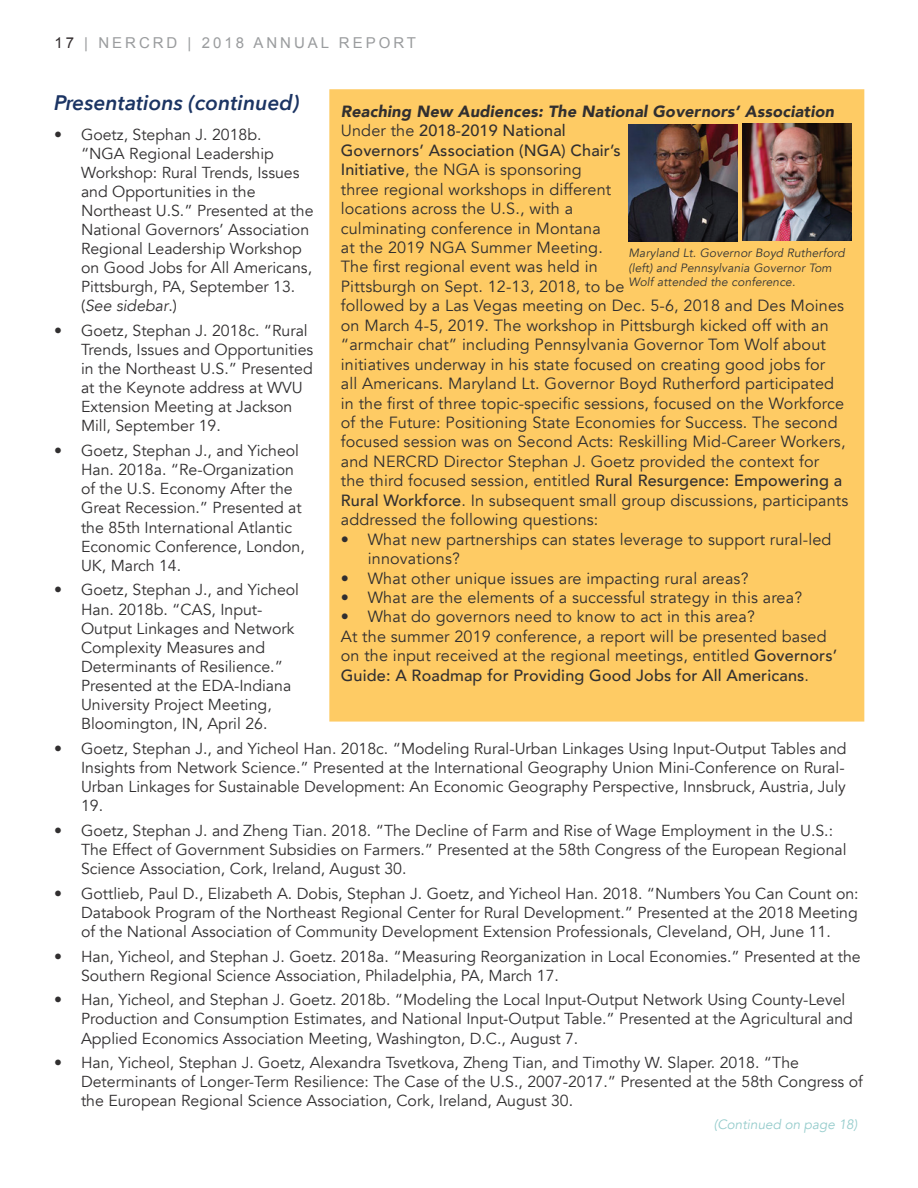
<style>
.page{position:relative;width:918px;height:1188px;background:#fff}
.page>*{position:absolute;margin:0;border:0;box-sizing:border-box;transform-origin:0 0}
.Smaller_headlines_or{font:italic 600 21px "Avenir Next";color:#1b3463}
.t1{font:16.2px/19.5px "Avenir";letter-spacing:.01em;color:#312f30}
.t2{font:italic 900 16.2px "Avenir";letter-spacing:.01em;color:#312f30}
.t3{font:15.9px/19px "Avenir";color:#312f30}
.t4{font:15px "Arial";letter-spacing:.2em;color:#9a9c9e}
.project_update_headi{font:italic 13.5px "Avenir";color:#96cccc}
.fine_print{font:italic 12px/14.4px "Avenir";letter-spacing:.01em;color:#353534}
.s1{color:#322c2e}
.s2{font-weight:500}
.s3{font-style:italic}
</style>
<div class="page">
<div style="left:330px;top:90px;width:534px;height:631px;background:#fecb64"></div>
<div style="left:329px;top:89px;width:535px;height:633px;border:2px solid #fecb64"></div>
<img style="left:629px;top:124px;width:109px;height:117px">
<img style="left:742px;top:123px;width:110px;height:117px">
<p class="t4" style="left:54px;top:33px;width:363px"><span class="s1">17</span> | NERCRD | 2018 ANNUAL REPORT</p>
<p class="Smaller_headlines_or" style="left:54px;top:85px;width:247px">Presentations (continued)</p>
<p class="t2" style="left:341px;top:98px;width:495px">Reaching New Audiences: The National Governors’ Association</p>
<p class="t1" style="left:341px;top:121px;width:509px">Under the <span class="s2">2018-2019 National<br>Governors’ Association (NGA) Chair’s<br>Initiative</span>, the NGA is sponsoring<br>three regional workshops in different<br>locations across the U.S., with a<br>culminating conference in Montana<br>at the 2019 NGA Summer Meeting.<br>The first regional event was held in<br>Pittsburgh on Sept. 12-13, 2018, to be<br>followed by a Las Vegas meeting on Dec. 5-6, 2018 and Des Moines on March 4-5, 2019. The workshop in Pittsburgh kicked off with an “armchair chat” including Pennsylvania Governor Tom Wolf about initiatives underway in his state focused on creating good jobs for<br>all Americans. Maryland Lt. Governor Boyd Rutherford participated in the first of three topic-specific sessions, focused on the Workforce of the Future: Positioning State Economies for Success. The second focused session was on Second Acts: Reskilling Mid-Career Workers, and NERCRD Director Stephan J. Goetz provided the context for<br>the third focused session, entitled <span class="s2">Rural Resurgence: Empowering a Rural Workforce</span>. In subsequent small group discussions, participants addressed the following questions:</p>
<p class="t1" style="left:368px;top:530px;width:465px;text-indent:-27px">• What new partnerships can states leverage to support rural-led innovations?</p>
<p class="t1" style="left:341px;top:568px;width:409px">• What other unique issues are impacting rural areas?</p>
<p class="t1" style="left:341px;top:588px;width:463px">• What are the elements of a successful strategy in this area?</p>
<p class="t1" style="left:341px;top:607px;width:416px">• What do governors need to know to act in this area?</p>
<p class="t1" style="left:341px;top:627px;width:498px">At the summer 2019 conference, a report will be presented based on the input received at the regional meetings, entitled <span class="s2">Governors’<br>Guide: A Roadmap for Providing Good Jobs for All Americans</span>.</p>
<p class="t3" style="left:81px;top:125px;width:234px;text-indent:-27px">• Goetz, Stephan J. 2018b.<br>“NGA Regional Leadership<br>Workshop: Rural Trends, Issues and Opportunities in the<br>Northeast U.S.” Presented at the<br>National Governors’ Association<br>Regional Leadership Workshop on Good Jobs for All Americans,<br>Pittsburgh, PA, September 13. (<span class="s3">See sidebar</span>.)</p>
<p class="t3" style="left:81px;top:321px;width:234px;text-indent:-27px">• Goetz, Stephan J. 2018c. “Rural<br>Trends, Issues and Opportunities in the Northeast U.S.” Presented at the Keynote address at WVU<br>Extension Meeting at Jackson<br>Mill, September 19.</p>
<p class="t3" style="left:81px;top:442px;width:225px;text-indent:-27px">• Goetz, Stephan J., and Yicheol<br>Han. 2018a. “Re-Organization of the U.S. Economy After the<br>Great Recession.” Presented at the 85th International Atlantic<br>Economic Conference, London,<br>UK, March 14.</p>
<p class="t3" style="left:81px;top:581px;width:220px;text-indent:-27px">• Goetz, Stephan J., and Yicheol<br>Han. 2018b. “CAS, Input-<br>Output Linkages and Network<br>Complexity Measures and<br>Determinants of Resilience.”<br>Presented at the EDA-Indiana<br>University Project Meeting,<br>Bloomington, IN, April 26.</p>
<p class="t3" style="left:81px;top:739px;width:767px;text-indent:-27px">• Goetz, Stephan J., and Yicheol Han. 2018c. “Modeling Rural-Urban Linkages Using Input-Output Tables and Insights from Network Science.” Presented at the International Geography Union Mini-Conference on Rural-Urban Linkages for Sustainable Development: An Economic Geography Perspective, Innsbruck, Austria, July 19.</p>
<p class="t3" style="left:81px;top:821px;width:767px;text-indent:-27px">• Goetz, Stephan J. and Zheng Tian. 2018. “The Decline of Farm and Rise of Wage Employment in the U.S.:<br>The Effect of Government Subsidies on Farmers.” Presented at the 58th Congress of the European Regional<br>Science Association, Cork, Ireland, August 30.</p>
<p class="t3" style="left:81px;top:884px;width:779px;text-align:justify;text-indent:-27px">• Gottlieb, Paul D., Elizabeth A. Dobis, Stephan J. Goetz, and Yicheol Han. 2018. “Numbers You Can Count on:<br>Databook Program of the Northeast Regional Center for Rural Development.” Presented at the 2018 Meeting of the National Association of Community Development Extension Professionals, Cleveland, OH, June 11.</p>
<p class="t3" style="left:81px;top:947px;width:781px;text-indent:-27px">• Han, Yicheol, and Stephan J. Goetz. 2018a. “Measuring Reorganization in Local Economies.” Presented at the<br>Southern Regional Science Association, Philadelphia, PA, March 17.</p>
<p class="t3" style="left:81px;top:991px;width:774px;text-indent:-27px">• Han, Yicheol, and Stephan J. Goetz. 2018b. “Modeling the Local Input-Output Network Using County-Level<br>Production and Consumption Estimates, and National Input-Output Table.” Presented at the Agricultural and<br>Applied Economics Association Meeting, Washington, D.C., August 7.</p>
<p class="t3" style="left:81px;top:1054px;width:783px;text-indent:-27px">• Han, Yicheol, Stephan J. Goetz, Alexandra Tsvetkova, Zheng Tian, and Timothy W. Slaper. 2018. “The<br>Determinants of Longer-Term Resilience: The Case of the U.S., 2007-2017.” Presented at the 58th Congress of the European Regional Science Association, Cork, Ireland, August 30.</p>
<p class="fine_print" style="left:629px;top:246px;width:218px">Maryland Lt. Governor Boyd Rutherford (left) and Pennsylvania Governor Tom<br>Wolf attended the conference.</p>
<p class="project_update_headi" style="left:714px;top:1116px;width:145px">(Continued on page 18)</p>
</div>
